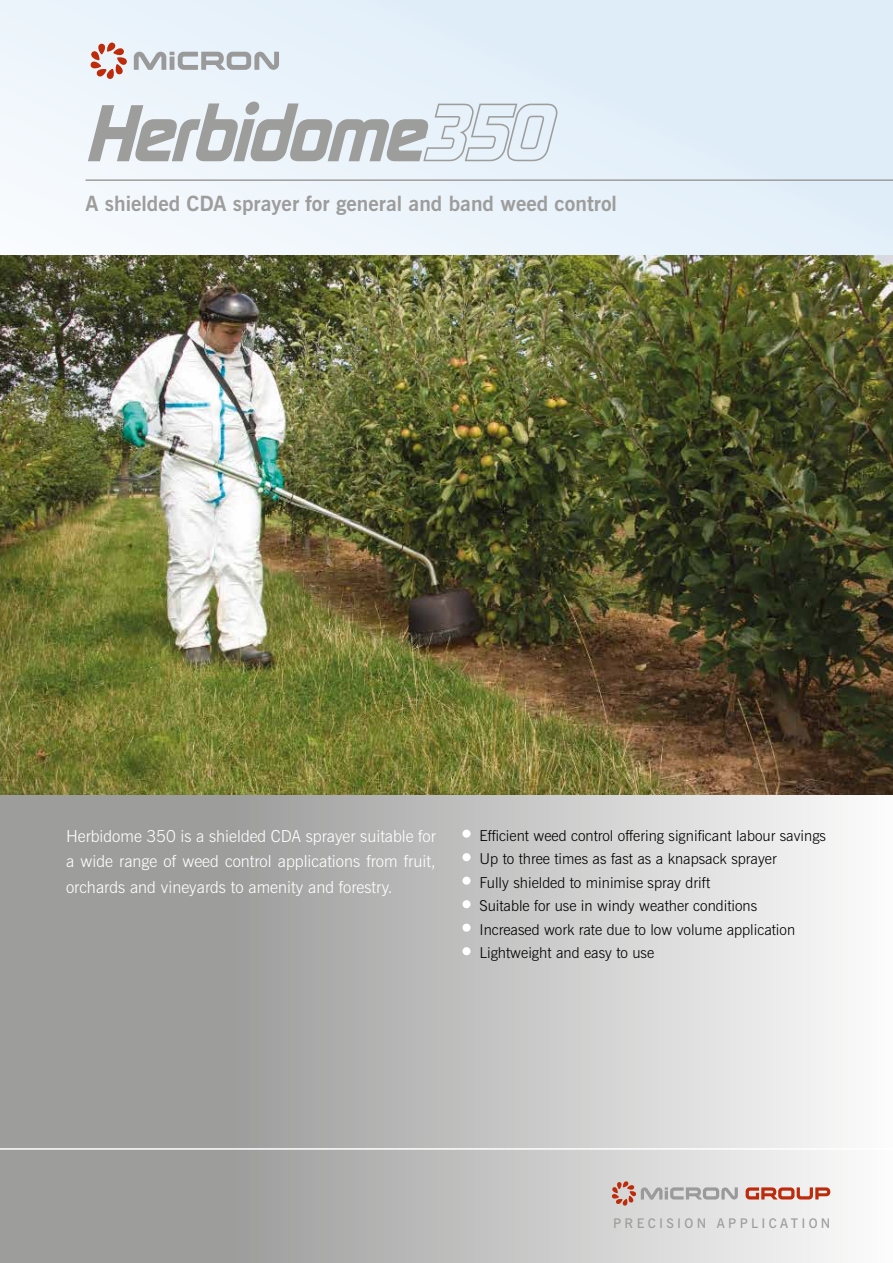
<style>
.page{position:relative;width:893px;height:1263px;background:#fff}
.page>*{position:absolute;margin:0;border:0;box-sizing:border-box;transform-origin:0 0}
.t1{font:700 21px "News Gothic BT";color:#9d9d9c}
.t2{font:300 16.5px/25.5px "News Gothic BT";color:#fff;text-align:justify}
.t3{font:300 15px/23.5px "News Gothic BT";color:#000}
.t4{font:600 13.2px "News Gothic BT";letter-spacing:.25em;color:#9d9d9c}
</style>
<div class="page">
<div style="left:0;top:0;width:893px;height:403px;background:linear-gradient(to right,#f3f8fd,#ddecf8)"></div>
<img style="left:0;top:255px;width:893px;height:540px">
<svg style="left:0;top:795px;width:838px;height:468px;background:#bcbcbc"></svg>
<hr style="left:0;top:1148px;width:893px;height:2px;background:#fff">
<svg style="left:91px;top:43px;width:36px;height:36px"></svg>
<svg style="left:134px;top:52px;width:145px;height:18px;background:#bdc0c4"></svg>
<hr style="left:86px;top:179px;width:807px;height:2px;background:#9d9d9c">
<svg style="left:612px;top:1181px;width:126px;height:25px;background:#cdc3c1"></svg>
<svg style="left:746px;top:1187px;width:84px;height:12px"></svg>
<div style="left:462px;top:830px;width:9px;height:8px;background:#fff;border-radius:50%"></div>
<div style="left:462px;top:853px;width:9px;height:8px;background:#fff;border-radius:50%"></div>
<div style="left:462px;top:877px;width:9px;height:8px;background:#fff;border-radius:50%"></div>
<div style="left:462px;top:900px;width:9px;height:8px;background:#fff;border-radius:50%"></div>
<div style="left:462px;top:924px;width:9px;height:8px;background:#fff;border-radius:50%"></div>
<div style="left:462px;top:947px;width:9px;height:8px;background:#fff;border-radius:50%"></div>
<svg style="left:88px;top:102px;width:469px;height:59px;background:#cacfd3"></svg>
<h1 class="t1" style="left:86px;top:191px;width:533px">A shielded CDA sprayer for general and band weed control</h1>
<p class="t2" style="left:66px;top:823px;width:371px">Herbidome 350 is a shielded CDA sprayer suitable for a wide range of weed control applications from fruit, orchards and vineyards to amenity and forestry.</p>
<p class="t3" style="left:479px;top:823px;width:348px">Efficient weed control offering significant labour savings Up to three times as fast as a knapsack sprayer<br>Fully shielded to minimise spray drift<br>Suitable for use in windy weather conditions<br>Increased work rate due to low volume application Lightweight and easy to use</p>
<p class="t4" style="left:613px;top:1215px;width:219px">PRECISION APPLICATION</p>
</div>
